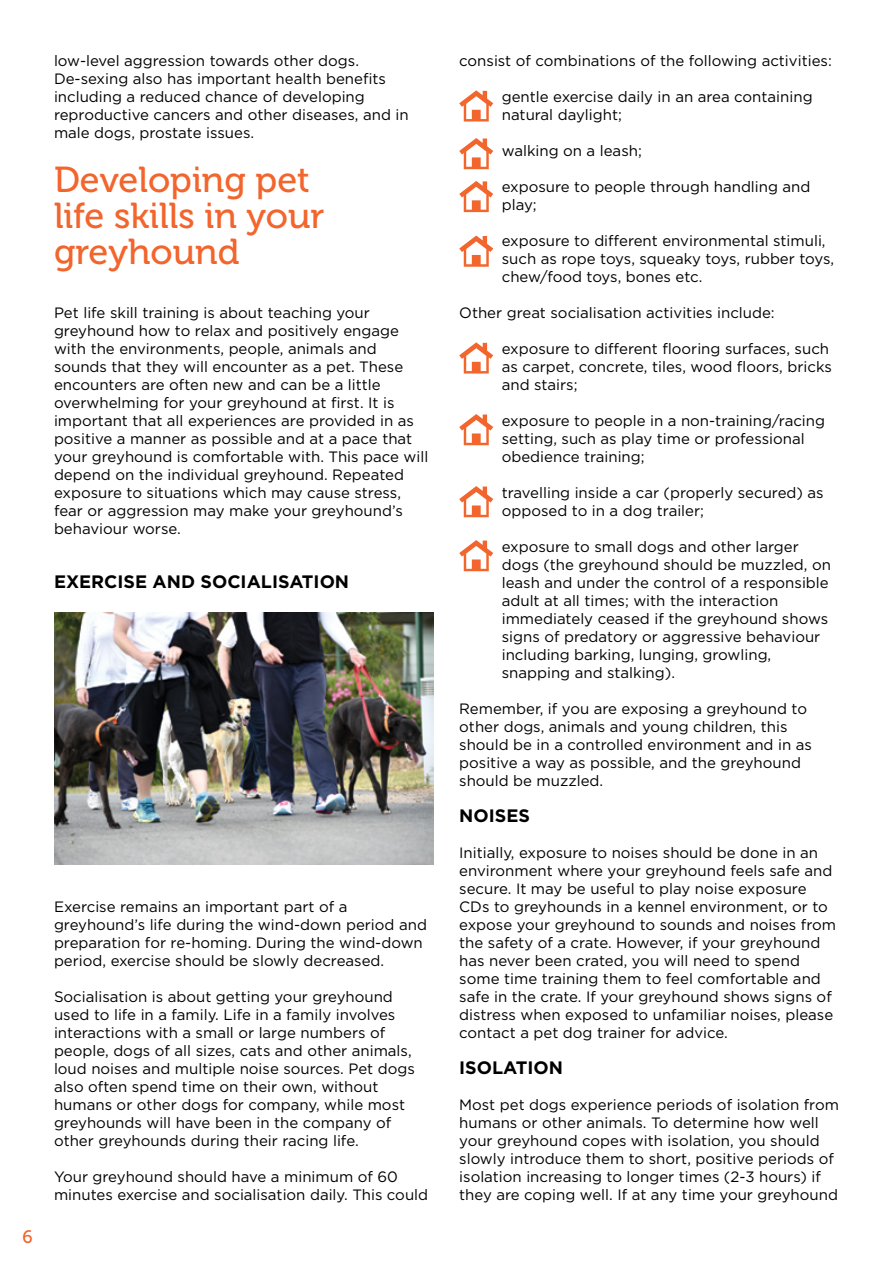
<style>
.page{position:relative;width:893px;height:1263px;background:#fff}
.page>*{position:absolute;margin:0;border:0;box-sizing:border-box;transform-origin:0 0}
.t1{font:36px/36px "Museo 500";color:#f2652c}
.t2{font:700 18px "Gotham";color:#000}
.t3{font:18px "Museo 500";color:#f2652c}
.t4{font:15px/18px "Gotham";color:#000}
</style>
<div class="page">
<svg style="left:459px;top:90px;width:34px;height:32px"></svg>
<img style="left:54px;top:612px;width:380px;height:252px">
<svg style="left:459px;top:138px;width:34px;height:31px"></svg>
<svg style="left:459px;top:181px;width:34px;height:31px"></svg>
<svg style="left:459px;top:236px;width:34px;height:31px"></svg>
<svg style="left:459px;top:342px;width:34px;height:32px"></svg>
<svg style="left:459px;top:414px;width:34px;height:31px"></svg>
<svg style="left:459px;top:486px;width:34px;height:31px"></svg>
<svg style="left:459px;top:540px;width:34px;height:31px"></svg>
<p class="t4" style="left:54px;top:51px;width:356px">low-level aggression towards other dogs.<br>De-sexing also has important health benefits including a reduced chance of developing reproductive cancers and other diseases, and in male dogs, prostate issues.</p>
<h1 class="t1" style="left:54px;top:162px;width:272px">Developing pet life skills in your greyhound</h1>
<p class="t4" style="left:54px;top:303px;width:376px">Pet life skill training is about teaching your greyhound how to relax and positively engage with the environments, people, animals and sounds that they will encounter as a pet. These encounters are often new and can be a little overwhelming for your greyhound at first. It is important that all experiences are provided in as positive a manner as possible and at a pace that your greyhound is comfortable with. This pace will depend on the individual greyhound. Repeated exposure to situations which may cause stress, fear or aggression may make your greyhound’s behaviour worse.</p>
<p class="t2" style="left:54px;top:570px;width:297px">EXERCISE AND SOCIALISATION</p>
<p class="t3" style="left:23px;top:1227px;width:12px">6</p>
<p class="t4" style="left:54px;top:897px;width:374px">Exercise remains an important part of a greyhound’s life during the wind-down period and preparation for re-homing. During the wind-down period, exercise should be slowly decreased.</p>
<p class="t4" style="left:54px;top:987px;width:362px">Socialisation is about getting your greyhound used to life in a family. Life in a family involves interactions with a small or large numbers of people, dogs of all sizes, cats and other animals, loud noises and multiple noise sources. Pet dogs also often spend time on their own, without humans or other dogs for company, while most greyhounds will have been in the company of other greyhounds during their racing life.</p>
<p class="t4" style="left:54px;top:1167px;width:376px">Your greyhound should have a minimum of 60 minutes exercise and socialisation daily. This could</p>
<p class="t4" style="left:459px;top:51px;width:374px">consist of combinations of the following activities:</p>
<p class="t4" style="left:502px;top:87px;width:312px">gentle exercise daily in an area containing natural daylight;</p>
<p class="t4" style="left:502px;top:141px;width:142px">walking on a leash;</p>
<p class="t4" style="left:502px;top:177px;width:310px">exposure to people through handling and play;</p>
<p class="t4" style="left:502px;top:231px;width:334px">exposure to different environmental stimuli, such as rope toys, squeaky toys, rubber toys, chew/food toys, bones etc.</p>
<p class="t4" style="left:459px;top:303px;width:317px">Other great socialisation activities include:</p>
<p class="t4" style="left:502px;top:339px;width:332px">exposure to different flooring surfaces, such as carpet, concrete, tiles, wood floors, bricks and stairs;</p>
<p class="t4" style="left:502px;top:411px;width:325px">exposure to people in a non-training/racing setting, such as play time or professional obedience training;</p>
<p class="t4" style="left:502px;top:483px;width:323px">travelling inside a car (properly secured) as opposed to in a dog trailer;</p>
<p class="t4" style="left:502px;top:537px;width:331px">exposure to small dogs and other larger dogs (the greyhound should be muzzled, on leash and under the control of a responsible adult at all times; with the interaction immediately ceased if the greyhound shows signs of predatory or aggressive behaviour including barking, lunging, growling, snapping and stalking).</p>
<p class="t4" style="left:459px;top:699px;width:354px">Remember, if you are exposing a greyhound to other dogs, animals and young children, this should be in a controlled environment and in as positive a way as possible, and the greyhound should be muzzled.</p>
<p class="t2" style="left:459px;top:804px;width:72px">NOISES</p>
<p class="t4" style="left:459px;top:843px;width:378px">Initially, exposure to noises should be done in an environment where your greyhound feels safe and secure. It may be useful to play noise exposure CDs to greyhounds in a kennel environment, or to expose your greyhound to sounds and noises from the safety of a crate. However, if your greyhound has never been crated, you will need to spend some time training them to feel comfortable and safe in the crate. If your greyhound shows signs of distress when exposed to unfamiliar noises, please contact a pet dog trainer for advice.</p>
<p class="t2" style="left:459px;top:1056px;width:105px">ISOLATION</p>
<p class="t4" style="left:459px;top:1095px;width:381px">Most pet dogs experience periods of isolation from humans or other animals. To determine how well your greyhound copes with isolation, you should slowly introduce them to short, positive periods of isolation increasing to longer times (2-3 hours) if they are coping well. If at any time your greyhound</p>
</div>
